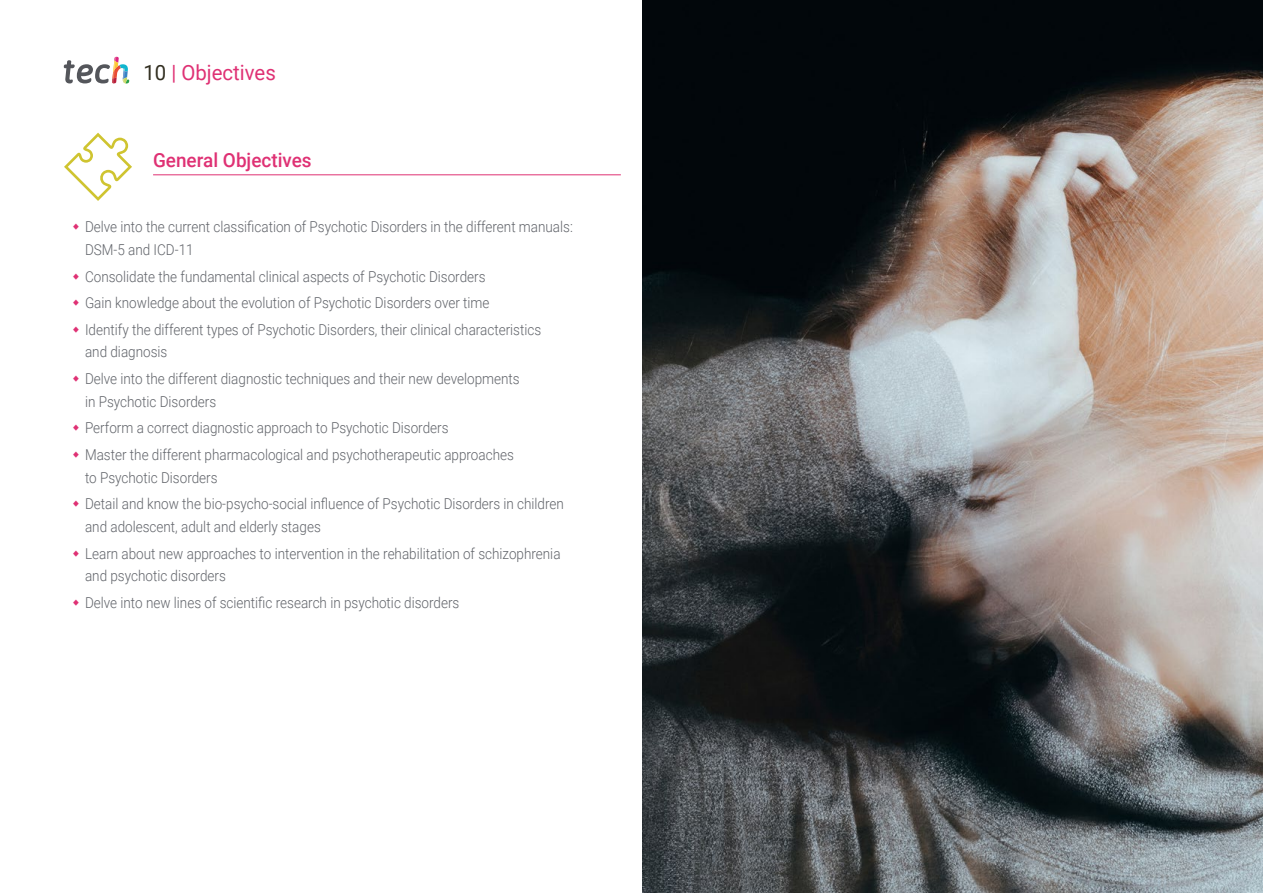
<style>
.page{position:relative;width:1263px;height:893px;background:#fff}
.page>*{position:absolute;margin:0;border:0;box-sizing:border-box;transform-origin:0 0}
.t1{font:21px "Roboto";color:#df3174}
.t2{font:500 19.5px "Roboto";color:#df3174}
.t3{font:300 15px/26.7px "Roboto";color:#61646a;scale:.9 1}
.s1{color:#312e20}
</style>
<div class="page">
<hr style="left:153px;top:174px;width:468px;height:1px;background:#df3173">
<img style="left:642px;top:0;width:621px;height:893px">
<svg style="left:64px;top:57px;width:65px;height:27px"></svg>
<svg style="left:64px;top:133px;width:68px;height:68px"></svg>
<h1 class="t1" style="left:144px;top:57px;width:134px"><span class="s1">10</span> | Objectives</h1>
<h2 class="t2" style="left:153px;top:146px;width:160px">General Objectives</h2>
<p class="t3" style="left:85px;top:215px;width:544px;line-height:22.5px">Delve into the current classification of Psychotic Disorders in the different manuals:<br>DSM-5 and ICD-11</p>
<p class="t3" style="left:85px;top:262px;width:508px">Consolidate the fundamental clinical aspects of Psychotic Disorders<br>Gain knowledge about the evolution of Psychotic Disorders over time<br>Identify the different types of Psychotic Disorders, their clinical characteristics</p>
<p class="t3" style="left:85px;top:338px;width:485px">and diagnosis<br>Delve into the different diagnostic techniques and their new developments</p>
<p class="t3" style="left:85px;top:387px;width:478px">in Psychotic Disorders<br>Perform a correct diagnostic approach to Psychotic Disorders<br>Master the different pharmacological and psychotherapeutic approaches</p>
<p class="t3" style="left:85px;top:463px;width:534px">to Psychotic Disorders<br>Detail and know the bio-psycho-social influence of Psychotic Disorders in children</p>
<p class="t3" style="left:85px;top:513px;width:530px">and adolescent, adult and elderly stages<br>Learn about new approaches to intervention in the rehabilitation of schizophrenia</p>
<p class="t3" style="left:85px;top:562px;width:417px">and psychotic disorders<br>Delve into new lines of scientific research in psychotic disorders</p>
</div>
